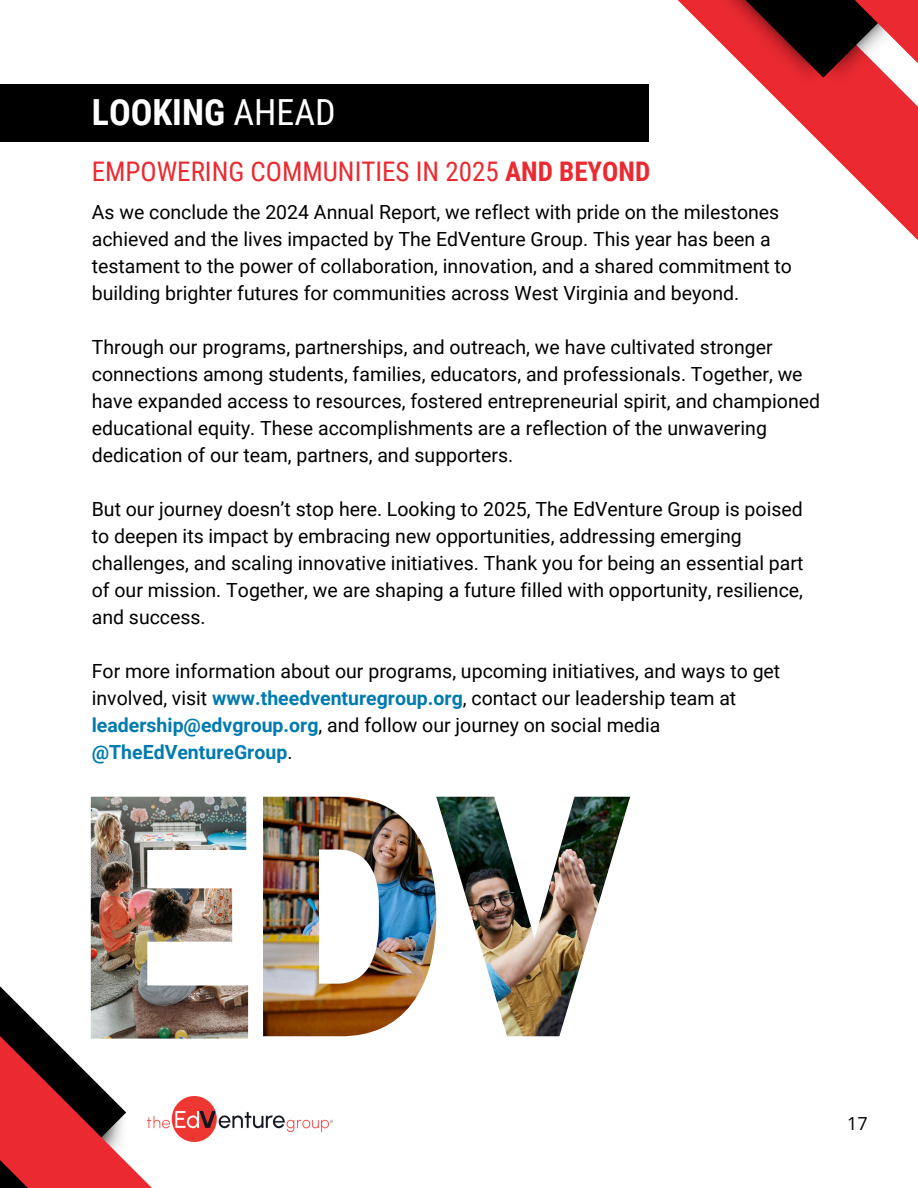
<style>
.page{position:relative;width:918px;height:1188px;background:#fff}
.page>*{position:absolute;margin:0;border:0;box-sizing:border-box;transform-origin:0 0}
.t1{font:700 36px "Roboto Condensed";color:#fff}
.t2{font:27px "Roboto Condensed";color:#eb2930}
.t3{font:19.5px/27px "Roboto";color:#000}
.t4{font:18px "Open Sans";color:#000}
.s1{font-weight:400}
.s2{font-weight:700}
.s3{font-weight:700;color:#007baf}
</style>
<div class="page">
<svg style="left:880px;top:202px;width:38px;height:38px"></svg>
<svg style="left:682px;top:0;width:30px;height:34px"></svg>
<svg style="left:712px;top:0;width:206px;height:202px"></svg>
<svg style="left:0;top:971px;width:280px;height:217px"></svg>
<img style="left:148px;top:1096px;width:184px;height:45px">
<div style="left:0;top:84px;width:649px;height:58px;background:#000"></div>
<img style="left:91px;top:797px;width:157px;height:242px">
<img style="left:263px;top:797px;width:367px;height:239px">
<p class="t1" style="left:92px;top:92px;width:245px">LOOKING <span class="s1">AHEAD</span></p>
<p class="t2" style="left:92px;top:156px;width:560px">EMPOWERING COMMUNITIES IN 2025 <span class="s2">AND BEYOND</span></p>
<h2 class="t3" style="left:92px;top:199px;width:702px">As we conclude the 2024 Annual Report, we reflect with pride on the milestones achieved and the lives impacted by The EdVenture Group. This year has been a testament to the power of collaboration, innovation, and a shared commitment to building brighter futures for communities across West Virginia and beyond.</h2>
<p class="t3" style="left:92px;top:334px;width:730px">Through our programs, partnerships, and outreach, we have cultivated stronger connections among students, families, educators, and professionals. Together, we have expanded access to resources, fostered entrepreneurial spirit, and championed educational equity. These accomplishments are a reflection of the unwavering dedication of our team, partners, and supporters.</p>
<p class="t3" style="left:92px;top:496px;width:713px">But our journey doesn’t stop here. Looking to 2025, The EdVenture Group is poised to deepen its impact by embracing new opportunities, addressing emerging challenges, and scaling innovative initiatives. Thank you for being an essential part of our mission. Together, we are shaping a future filled with opportunity, resilience, and success.</p>
<p class="t3" style="left:92px;top:658px;width:690px">For more information about our programs, upcoming initiatives, and ways to get involved, visit <span class="s3">www.theedventuregroup.org</span>, contact our leadership team at <span class="s3">leadership@edvgroup.org</span>, and follow our journey on social media <span class="s3">@TheEdVentureGroup</span>.</p>
<p class="t4" style="left:847px;top:1111px;width:22px">17</p>
</div>
